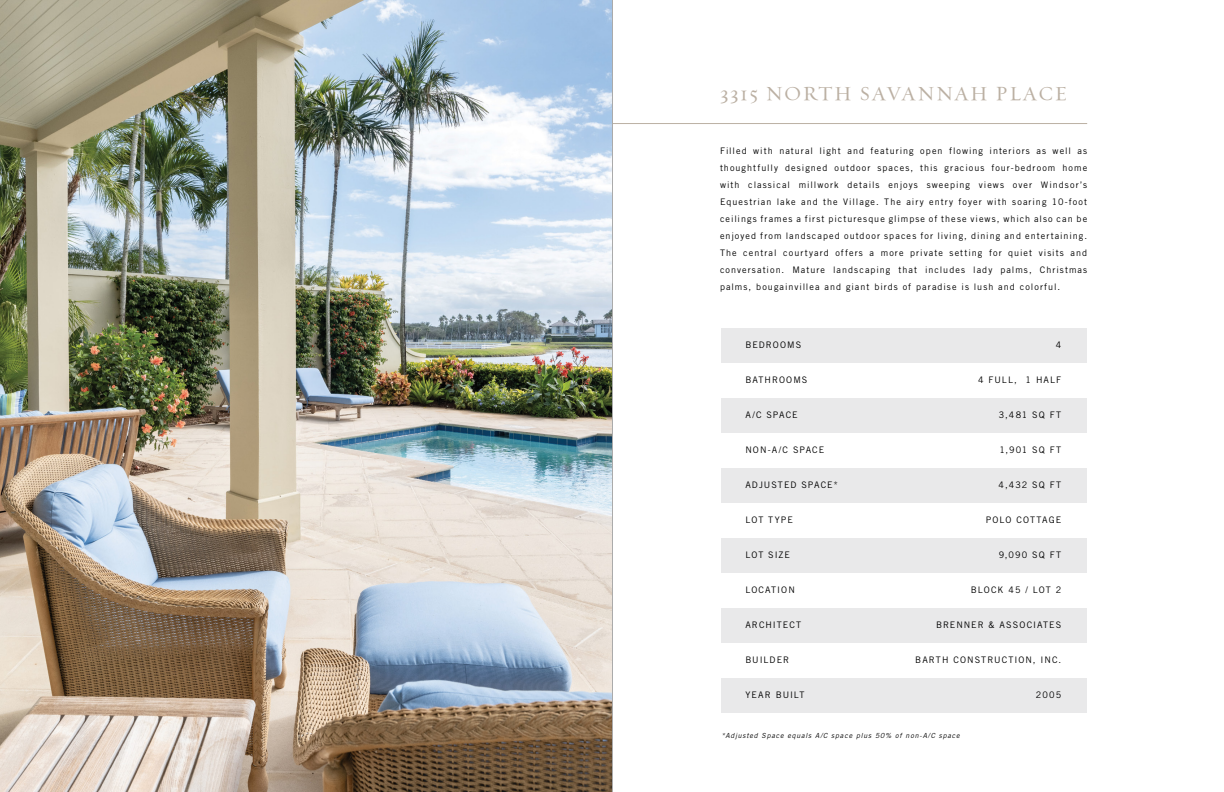
<style>
.page{position:relative;width:1224px;height:792px;background:#fff}
.page>*{position:absolute;margin:0;border:0;box-sizing:border-box;transform-origin:0 0}
.t1{font:20px "Requiem Text HTF Roman";letter-spacing:.08em;color:#bbb0a3}
.Paragraph_Formatting{font:9px/17px "Trade Gothic LT Std";letter-spacing:.115em;color:#000;text-align:justify}
.Paragraph_Formatting-2{font:italic 7px "Trade Gothic LT Std";letter-spacing:.12em;color:#000}
</style>
<div class="page">
<img style="left:0;top:0;width:612px;height:792px">
<div style="left:721px;top:328px;width:366px;height:35px;background:#e9e9ea"></div>
<div style="left:721px;top:468px;width:366px;height:35px;background:#e9e9ea"></div>
<div style="left:721px;top:608px;width:366px;height:35px;background:#e9e9ea"></div>
<div style="left:721px;top:678px;width:366px;height:35px;background:#e9e9ea"></div>
<div style="left:721px;top:538px;width:366px;height:35px;background:#e9e9ea"></div>
<div style="left:721px;top:398px;width:366px;height:35px;background:#e9e9ea"></div>
<hr style="left:612px;top:123px;width:475px;height:1px;background:#bbb0a3">
<hr style="left:612px;top:0;width:1px;height:792px;background:#ababab">
<p class="t1" style="left:720px;top:81px;width:349px">3315 NORTH SAVANNAH PLACE</p>
<p class="Paragraph_Formatting" style="left:720px;top:142px;width:369px">Filled with natural light and featuring open flowing interiors as well as thoughtfully designed outdoor spaces, this gracious four-bedroom home with classical millwork details enjoys sweeping views over Windsor’s Equestrian lake and the Village. The airy entry foyer with soaring 10-foot ceilings frames a first picturesque glimpse of these views, which also can be enjoyed from landscaped outdoor spaces for living, dining and entertaining.<br>The central courtyard offers a more private setting for quiet visits and conversation. Mature landscaping that includes lady palms, Christmas palms, bougainvillea and giant birds of paradise is lush and colorful.</p>
<p class="Paragraph_Formatting" style="left:745px;top:336px;width:57px">BEDROOMS</p>
<p class="Paragraph_Formatting" style="left:1056px;top:336px;width:7px">4</p>
<p class="Paragraph_Formatting" style="left:745px;top:371px;width:63px">BATHROOMS</p>
<p class="Paragraph_Formatting" style="left:978px;top:371px;width:85px">4 FULL, 1 HALF</p>
<p class="Paragraph_Formatting" style="left:745px;top:406px;width:54px">A/C SPACE</p>
<p class="Paragraph_Formatting" style="left:999px;top:406px;width:64px">3,481 SQ FT</p>
<p class="Paragraph_Formatting" style="left:745px;top:441px;width:80px">NON-A/C SPACE</p>
<p class="Paragraph_Formatting" style="left:999px;top:441px;width:63px">1,901 SQ FT</p>
<p class="Paragraph_Formatting" style="left:745px;top:476px;width:94px">ADJUSTED SPACE*</p>
<p class="Paragraph_Formatting" style="left:999px;top:476px;width:64px">4,432 SQ FT</p>
<p class="Paragraph_Formatting" style="left:745px;top:511px;width:49px">LOT TYPE</p>
<p class="Paragraph_Formatting" style="left:986px;top:511px;width:77px">POLO COTTAGE</p>
<p class="Paragraph_Formatting" style="left:745px;top:546px;width:46px">LOT SIZE</p>
<p class="Paragraph_Formatting" style="left:999px;top:546px;width:64px">9,090 SQ FT</p>
<p class="Paragraph_Formatting" style="left:745px;top:581px;width:51px">LOCATION</p>
<p class="Paragraph_Formatting" style="left:971px;top:581px;width:92px">BLOCK 45 / LOT 2</p>
<p class="Paragraph_Formatting" style="left:745px;top:616px;width:57px">ARCHITECT</p>
<p class="Paragraph_Formatting" style="left:936px;top:616px;width:127px">BRENNER &amp; ASSOCIATES</p>
<p class="Paragraph_Formatting" style="left:745px;top:651px;width:45px">BUILDER</p>
<p class="Paragraph_Formatting" style="left:915px;top:651px;width:147px">BARTH CONSTRUCTION, INC.</p>
<p class="Paragraph_Formatting" style="left:745px;top:686px;width:61px">YEAR BUILT</p>
<p class="Paragraph_Formatting" style="left:1036px;top:686px;width:27px">2005</p>
<p class="Paragraph_Formatting-2" style="left:721px;top:731px;width:240px">*Adjusted Space equals A/C space plus 50% of non-A/C space</p>
</div>
